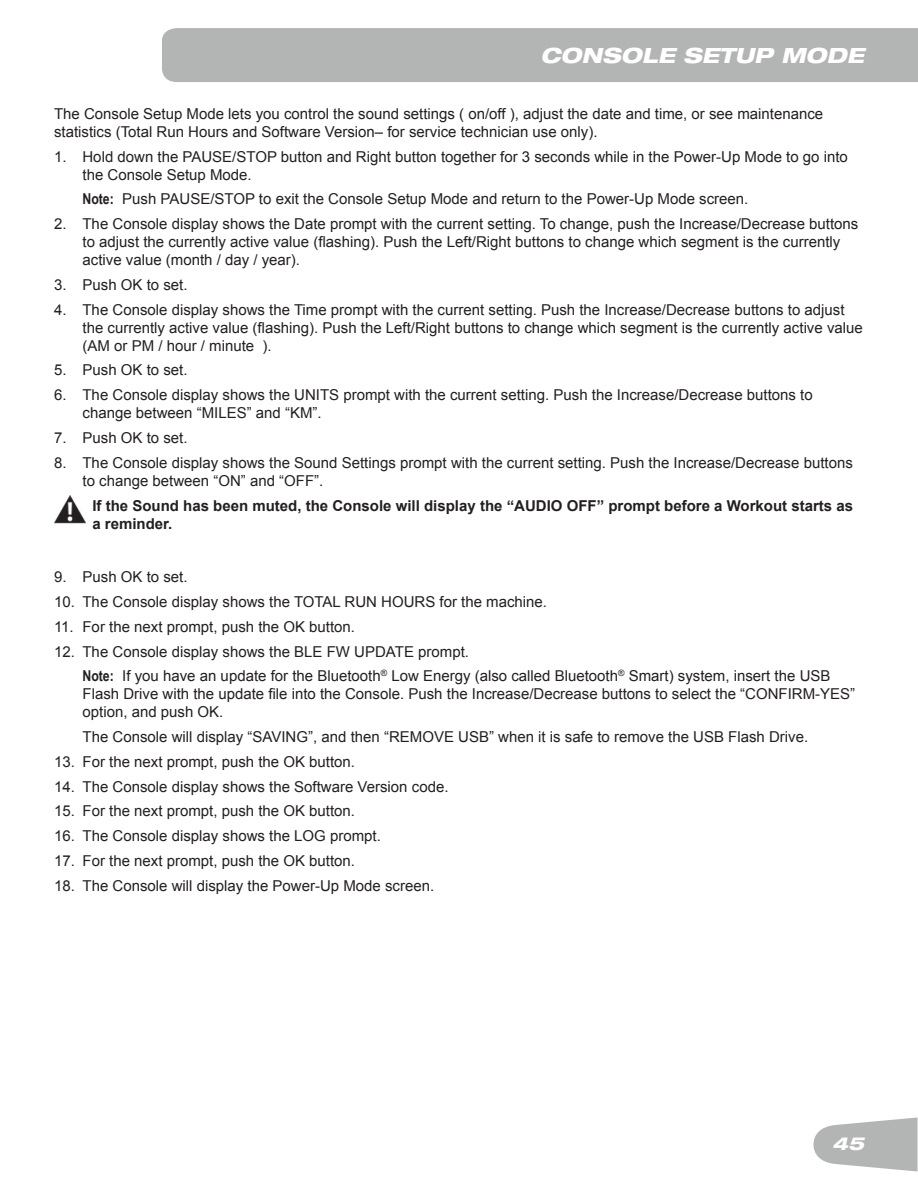
<style>
.page{position:relative;width:918px;height:1188px;background:#fff}
.page>*{position:absolute;margin:0;border:0;box-sizing:border-box;transform-origin:0 0}
.t1{font:italic 800 expanded 21px "Helvetica Neue";color:#fff}
.t2{font:italic 800 expanded 18px "Helvetica Neue";color:#fff}
.t3{font:15px/18px "Arial";color:#231f20}
.t4{font:700 15px/18px "Arial";color:#231f20}
.s1{font-family:"Arial Narrow";font-weight:700}
</style>
<div class="page">
<div style="left:162px;top:28px;width:756px;height:54px;background:#b3b4b4"></div>
<svg style="left:813px;top:1118px;width:105px;height:54px"></svg>
<img style="left:54px;top:495px;width:32px;height:29px">
<h1 class="t1" style="left:540px;top:43px;width:325px">CONSOLE SETUP MODE</h1>
<p class="t3" style="left:54px;top:106px;width:771px">The Console Setup Mode lets you control the sound settings ( on/off ), adjust the date and time, or see maintenance statistics (Total Run Hours and Software Version– for service technician use only).</p>
<p class="t3" style="left:82px;top:149px;width:767px;text-indent:-28px">1. Hold down the PAUSE/STOP button and Right button together for 3 seconds while in the Power-Up Mode to go into the Console Setup Mode.</p>
<p class="t3" style="left:82px;top:190px;width:667px"><span class="s1">Note:</span> Push PAUSE/STOP to exit the Console Setup Mode and return to the Power-Up Mode screen.</p>
<p class="t3" style="left:82px;top:216px;width:777px;text-indent:-28px">2. The Console display shows the Date prompt with the current setting. To change, push the Increase/Decrease buttons to adjust the currently active value (flashing). Push the Left/Right buttons to change which segment is the currently active value (month / day / year).</p>
<p class="t3" style="left:54px;top:277px;width:135px">3. Push OK to set.</p>
<p class="t3" style="left:82px;top:302px;width:782px;text-indent:-28px">4. The Console display shows the Time prompt with the current setting. Push the Increase/Decrease buttons to adjust the currently active value (flashing). Push the Left/Right buttons to change which segment is the currently active value (AM or PM / hour / minute ).</p>
<p class="t3" style="left:54px;top:363px;width:135px">5. Push OK to set.</p>
<p class="t3" style="left:82px;top:387px;width:732px;text-indent:-28px">6. The Console display shows the UNITS prompt with the current setting. Push the Increase/Decrease buttons to change between “MILES” and “KM”.</p>
<p class="t3" style="left:54px;top:430px;width:135px">7. Push OK to set.</p>
<p class="t3" style="left:82px;top:454px;width:772px;text-indent:-28px">8. The Console display shows the Sound Settings prompt with the current setting. Push the Increase/Decrease buttons to change between “ON” and “OFF”.</p>
<p class="t4" style="left:92px;top:498px;width:762px">If the Sound has been muted, the Console will display the “AUDIO OFF” prompt before a Workout starts as a reminder.</p>
<p class="t3" style="left:54px;top:570px;width:135px">9. Push OK to set.</p>
<p class="t3" style="left:54px;top:594px;width:495px">10. The Console display shows the TOTAL RUN HOURS for the machine.</p>
<p class="t3" style="left:54px;top:618px;width:303px">11. For the next prompt, push the OK button.</p>
<p class="t3" style="left:82px;top:640px;width:750px;line-height:24.8px;text-indent:-28px">12. The Console display shows the BLE FW UPDATE prompt.<br><span class="s1">Note:</span> If you have an update for the Bluetooth<sup>®</sup> Low Energy (also called Bluetooth<sup>®</sup> Smart) system, insert the USB</p>
<p class="t3" style="left:83px;top:685px;width:774px">Flash Drive with the update file into the Console. Push the Increase/Decrease buttons to select the “CONFIRM-YES” option, and push OK.</p>
<p class="t3" style="left:83px;top:729px;width:727px">The Console will display “SAVING”, and then “REMOVE USB” when it is safe to remove the USB Flash Drive.</p>
<p class="t3" style="left:54px;top:753px;width:303px">13. For the next prompt, push the OK button.</p>
<p class="t3" style="left:54px;top:779px;width:396px">14. The Console display shows the Software Version code.</p>
<p class="t3" style="left:54px;top:802px;width:303px">15. For the next prompt, push the OK button.</p>
<p class="t3" style="left:54px;top:828px;width:328px">16. The Console display shows the LOG prompt.</p>
<p class="t3" style="left:54px;top:852px;width:303px">17. For the next prompt, push the OK button.</p>
<p class="t3" style="left:54px;top:877px;width:382px">18. The Console will display the Power-Up Mode screen.</p>
<p class="t2" style="left:832px;top:1133px;width:33px">45</p>
</div>
